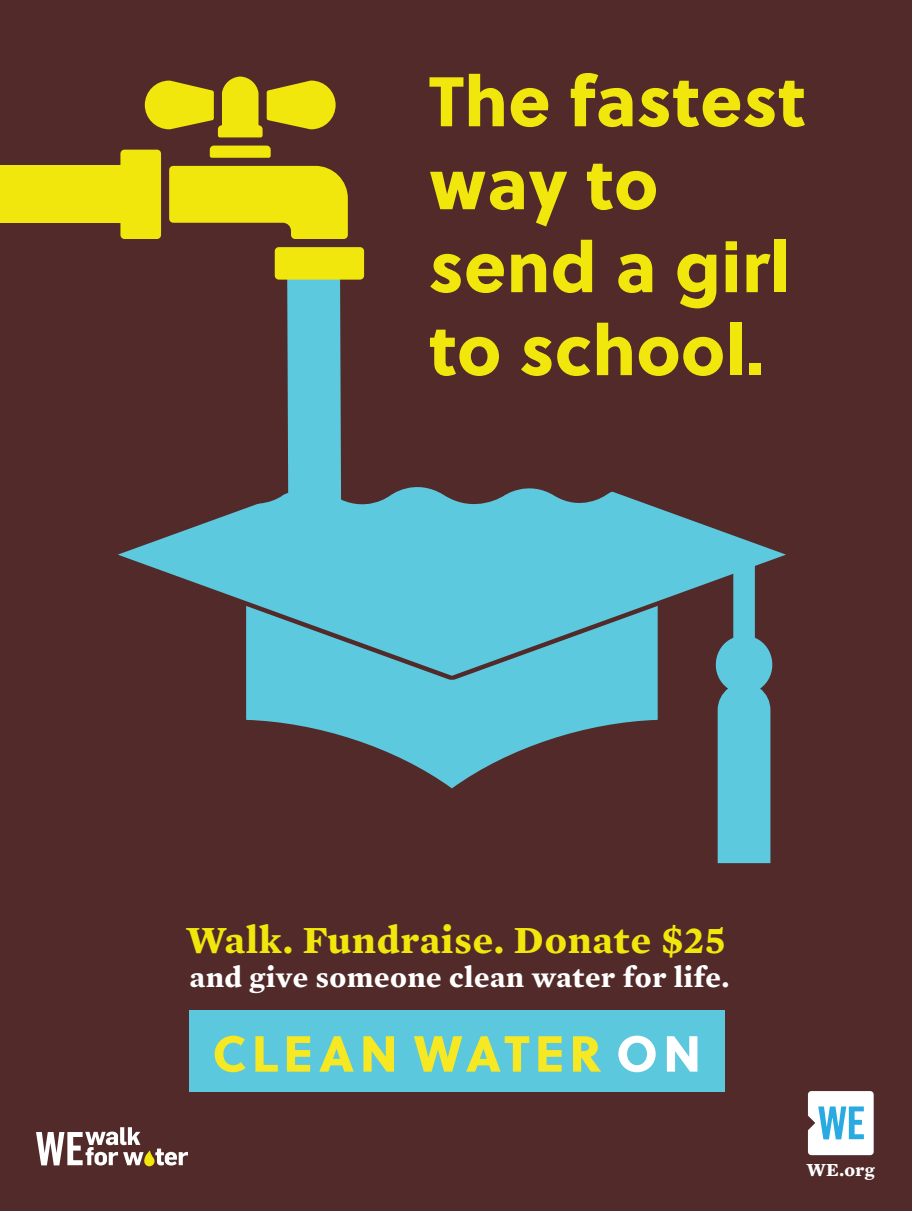
<style>
.page{position:relative;width:912px;height:1211px;background:#512a29}
.page>*{position:absolute;margin:0;border:0;box-sizing:border-box;transform-origin:0 0}
.t1{font:69.9px/82.9px "Soleil Xb";letter-spacing:.01em;color:#f2e70c}
.t2{font:50.6px "Soleil Xb";letter-spacing:.105em;color:#f7e824}
.t3{font:700 39.2px "Mercury Text G3";letter-spacing:.025em;color:#f2e70c}
.t4{font:700 29.7px "Mercury Text G3";letter-spacing:.02em;color:#fff}
.t5{font:700 18.8px "Mercury Text G3";color:#fff}
.s1{color:#fff}
</style>
<div class="page">
<svg style="left:246px;top:676px;width:412px;height:112px;fill:#5cc9de"></svg>
<div style="left:717px;top:676px;width:54px;height:187px;background:#5cc9de"></div>
<svg style="left:118px;top:487px;width:668px;height:189px;fill:#5cc9de"></svg>
<div style="left:189px;top:1010px;width:536px;height:82px;background:#5bc8de"></div>
<svg style="left:267px;top:262px;width:74px;height:272px"></svg>
<svg style="left:210px;top:146px;width:61px;height:12px"></svg>
<svg style="left:169px;top:166px;width:179px;height:73px"></svg>
<svg style="left:145px;top:77px;width:191px;height:60px"></svg>
<div style="left:275px;top:247px;width:89px;height:33px;background:#f2e70c;border-radius:4px"></div>
<div style="left:120px;top:150px;width:41px;height:89px;background:#f2e70c;border-radius:4px"></div>
<div style="left:0;top:165px;width:137px;height:57px;background:#f2e70c"></div>
<svg style="left:808px;top:1091px;width:66px;height:64px;background:#cfe9f4"></svg>
<svg style="left:36px;top:1127px;width:152px;height:39px"></svg>
<p class="t1" style="left:429px;top:56px;width:378px">The fastest way to send a girl to school.</p>
<p class="t3" style="left:186px;top:915px;width:541px">Walk. Fundraise. Donate $25</p>
<p class="t4" style="left:190px;top:958px;width:541px">and give someone clean water for life.</p>
<p class="t2" style="left:212px;top:1013px;width:490px">CLEAN WATER <span class="s1">ON</span></p>
<p class="t5" style="left:806px;top:1158px;width:70px">WE.org</p>
</div>
